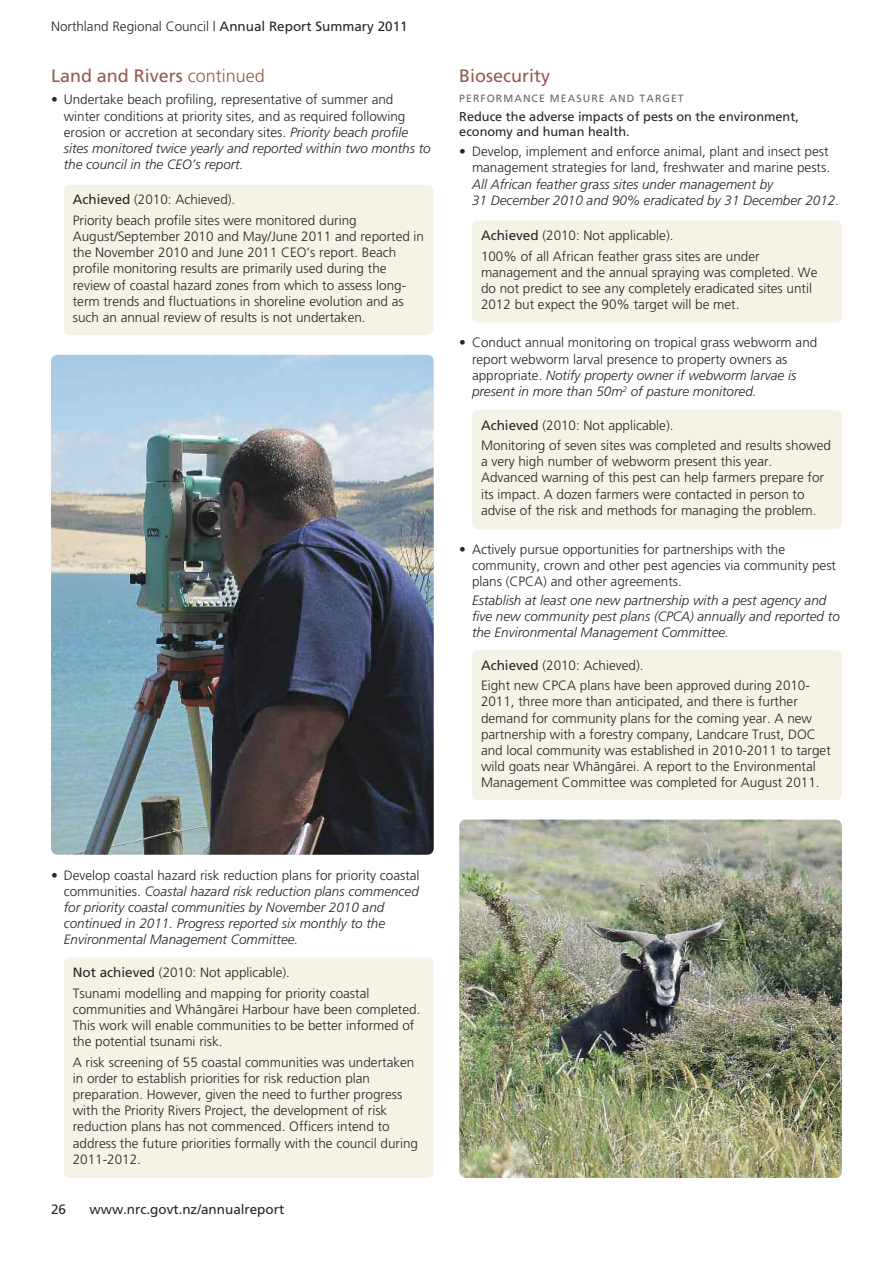
<style>
.page{position:relative;width:893px;height:1263px;background:#fff}
.page>*{position:absolute;margin:0;border:0;box-sizing:border-box;transform-origin:0 0}
.t1{font:18px "Frutiger Maori";color:#955b4f}
.t2{font:300 13.5px/16.2px "Frutiger Maori";color:#272627}
.t3{font:italic 300 13.5px/16.2px "Frutiger Maori";color:#272627}
.t4{font:300 13.5px "Frutiger";color:#272627}
.t5{font:13.5px "Frutiger Maori";color:#272627}
.t6{font:12.75px/15.3px "Frutiger Maori";color:#272627}
.t7{font:10.5px "Frutiger Maori";letter-spacing:.1em;color:#606f5f}
.s1{font-weight:400}
.s2{font-weight:300}
.s3{font-style:italic}
.s4{font-style:normal}
</style>
<div class="page">
<div style="left:472px;top:220px;width:370px;height:103px;background:#f4f3e6;border-radius:6px"></div>
<div style="left:472px;top:410px;width:370px;height:119px;background:#f4f3e6;border-radius:6px"></div>
<div style="left:472px;top:650px;width:370px;height:150px;background:#f4f3e6;border-radius:6px"></div>
<div style="left:64px;top:185px;width:370px;height:150px;background:#f4f3e6;border-radius:6px"></div>
<div style="left:64px;top:957px;width:370px;height:221px;background:#f4f3e6;border-radius:6px"></div>
<img style="left:51px;top:355px;width:383px;height:500px;border-radius:6px">
<img style="left:459px;top:819px;width:383px;height:359px;border-radius:6px">
<p class="t4" style="left:51px;top:21px;width:358px">Northland Regional Council | <span class="s1">Annual Report Summary 2011</span></p>
<h1 class="t1" style="left:51px;top:69px;width:215px">Land and Rivers <span class="s2">continued</span></h1>
<p class="t2" style="left:64px;top:93px;width:368px;text-indent:-13px">• Undertake beach profiling, representative of summer and winter conditions at priority sites, and as required following erosion or accretion at secondary sites. <span class="s3">Priority beach profile sites monitored twice yearly and reported within two months to the council in the CEO’s report.</span></p>
<p class="t2" style="left:73px;top:191px;width:285px;line-height:20.4px"><span class="s1">Achieved</span> (2010: Achieved).<br>Priority beach profile sites were monitored during</p>
<p class="t2" style="left:73px;top:229px;width:353px">August/September 2010 and May/June 2011 and reported in the November 2010 and June 2011 CEO’s report. Beach profile monitoring results are primarily used during the review of coastal hazard zones from which to assess long&shy;term trends and fluctuations in shoreline evolution and as such an annual review of results is not undertaken.</p>
<h1 class="t1" style="left:459px;top:69px;width:92px">Biosecurity</h1>
<p class="t7" style="left:459px;top:94px;width:226px">PERFORMANCE MEASURE AND TARGET</p>
<p class="t6" style="left:459px;top:110px;width:341px">Reduce the adverse impacts of pests on the environment, economy and human health.</p>
<p class="t2" style="left:459px;top:144px;width:372px;text-align:right">• Develop, implement and enforce animal, plant and insect pest management strategies for land, freshwater and marine pests.</p>
<p class="t3" style="left:472px;top:177px;width:369px">All African feather grass sites under management by<br>31 December 2010 and 90% eradicated by 31 December 2012.</p>
<p class="t2" style="left:481px;top:226px;width:280px;line-height:20.4px"><span class="s1">Achieved</span> (2010: Not applicable).<br>100% of all African feather grass sites are under</p>
<p class="t2" style="left:481px;top:265px;width:338px">management and the annual spraying was completed. We do not predict to see any completely eradicated sites until<br>2012 but expect the 90% target will be met.</p>
<p class="t2" style="left:472px;top:336px;width:347px;text-indent:-13px">• Conduct annual monitoring on tropical grass webworm and report webworm larval presence to property owners as appropriate. <span class="s3">Notify property owner if webworm larvae is present in more than 50m</span><sup>2</sup> <span class="s3">of pasture monitored.</span></p>
<p class="t2" style="left:481px;top:416px;width:351px;line-height:20.4px"><span class="s1">Achieved</span> (2010: Not applicable).<br>Monitoring of seven sites was completed and results showed</p>
<p class="t2" style="left:481px;top:454px;width:345px">a very high number of webworm present this year.<br>Advanced warning of this pest can help farmers prepare for its impact. A dozen farmers were contacted in person to advise of the risk and methods for managing the problem.</p>
<p class="t2" style="left:472px;top:542px;width:366px;text-indent:-13px">• Actively pursue opportunities for partnerships with the community, crown and other pest agencies via community pest plans (CPCA) and other agreements.</p>
<p class="t3" style="left:472px;top:593px;width:369px">Establish at least one new partnership with a pest agency and five new community pest plans (CPCA) annually and reported to the Environmental Management Committee.</p>
<p class="t2" style="left:481px;top:656px;width:330px;line-height:20.4px"><span class="s1">Achieved</span> (2010: Achieved).<br>Eight new CPCA plans have been approved during 2010-</p>
<p class="t2" style="left:481px;top:694px;width:351px">2011, three more than anticipated, and there is further demand for community plans for the coming year. A new partnership with a forestry company, Landcare Trust, DOC and local community was established in 2010-2011 to target wild goats near Whängärei. A report to the Environmental Management Committee was completed for August 2011.</p>
<p class="t3" style="left:64px;top:868px;width:357px;text-indent:-13px"><span class="s4">• Develop coastal hazard risk reduction plans for priority coastal communities.</span> Coastal hazard risk reduction plans commenced for priority coastal communities by November 2010 and continued in 2011. Progress reported six monthly to the Environmental Management Committee.</p>
<p class="t2" style="left:73px;top:963px;width:298px;line-height:20.4px"><span class="s1">Not achieved</span> (2010: Not applicable).<br>Tsunami modelling and mapping for priority coastal</p>
<p class="t2" style="left:73px;top:1002px;width:349px">communities and Whängärei Harbour have been completed.<br>This work will enable communities to be better informed of the potential tsunami risk.</p>
<p class="t2" style="left:73px;top:1055px;width:347px">A risk screening of 55 coastal communities was undertaken in order to establish priorities for risk reduction plan preparation. However, given the need to further progress with the Priority Rivers Project, the development of risk reduction plans has not commenced. Officers intend to address the future priorities formally with the council during 2011-2012.</p>
<p class="t5" style="left:51px;top:1204px;width:16px">26</p>
<p class="t5" style="left:90px;top:1204px;width:196px">www.nrc.govt.nz/annualreport</p>
</div>
